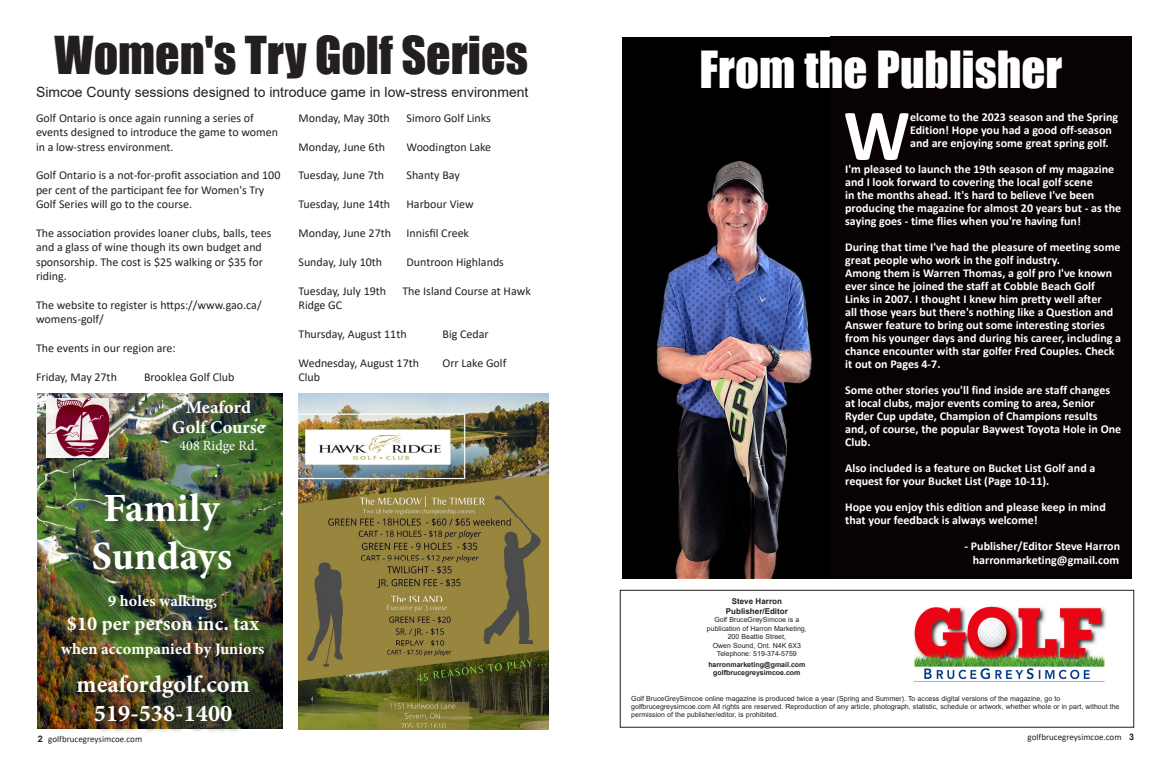
<style>
.page{position:relative;width:1170px;height:765px;background:#fff}
.page>*{position:absolute;margin:0;border:0;box-sizing:border-box;transform-origin:0 0}
.Paragraph_Style_1{font:700 73.4px "Calibri";color:#fff}
.t1{font:48px "Impact";color:#231f20}
.t2{font:47px "Impact";color:#fff}
.t3{font:40px/48px "Minion Variable Concept";letter-spacing:.02em;color:#fff;text-align:center}
.t4{font:24px/28.8px "Minion Variable Concept";letter-spacing:.02em;color:#fff;text-align:center}
.t5{font:20px "Minion Variable Concept";letter-spacing:.025em;color:#fff}
.t6{font:18px/20px "Minion Variable Concept";letter-spacing:.02em;color:#fff;text-align:center}
.t7{font:16px "Minion Variable Concept";letter-spacing:.02em;color:#fff}
.t8{font:14px "Arial";color:#231f20}
.t9{font:14px "Minion Pro";color:#fff}
.Paragraph_Style_1-2{font:700 12px/13px "Calibri";color:#fff}
.t10{font:12px/14.4px "Calibri";color:#231f20}
.t11{font:9px "Calibri";color:#231f20}
.t12{font:700 8px "Arial";color:#231f20}
.t13{font:7px/8.4px "Arial";color:#231f20;text-align:center}
.t14{font:700 7px "Arial";color:#231f20}
.s1{font-family:"Arial";font-weight:700}
</style>
<div class="page">
<img style="left:38px;top:393px;width:244px;height:336px">
<img style="left:46px;top:399px;width:63px;height:59px">
<div style="left:79px;top:677px;width:182px;height:56px;background:#231f20;opacity:.81"></div>
<div style="left:95px;top:494px;width:148px;height:96px;background:#231f20;opacity:.64"></div>
<div style="left:64px;top:597px;width:212px;height:73px;background:#231f20;opacity:.9"></div>
<div style="left:620px;top:590px;width:514px;height:138px;border:1px solid #231f20"></div>
<img style="left:913px;top:606px;width:193px;height:76px">
<img style="left:622px;top:37px;width:209px;height:542px">
<div style="left:831px;top:36px;width:301px;height:543px;background:#080302"></div>
<img style="left:298px;top:393px;width:251px;height:337px">
<p class="t1" style="left:55px;top:18px;width:475px">Women's Try Golf Series</p>
<p class="t8" style="left:36px;top:82px;width:494px">Simcoe County sessions designed to introduce game in low-stress environment</p>
<p class="t10" style="left:36px;top:110px;width:244px">Golf Ontario is once again running a series of events designed to introduce the game to women in a low-stress environment.</p>
<p class="t10" style="left:36px;top:168px;width:246px">Golf Ontario is a not-for-profit association and 100 per cent of the participant fee for Women's Try<br>Golf Series will go to the course.</p>
<p class="t10" style="left:36px;top:226px;width:237px">The association provides loaner clubs, balls, tees and a glass of wine though its own budget and sponsorship. The cost is $25 walking or $35 for riding.</p>
<p class="t10" style="left:36px;top:298px;width:227px">The website to register is https://www.gao.ca/ womens-golf/</p>
<p class="t10" style="left:36px;top:341px;width:141px">The events in our region are:</p>
<p class="t10" style="left:36px;top:370px;width:82px">Friday, May 27th</p>
<p class="t10" style="left:144px;top:370px;width:92px">Brooklea Golf Club</p>
<p class="t6" style="left:172px;top:397px;width:94px">Meaford<br>Golf Course</p>
<p class="t9" style="left:180px;top:436px;width:80px">408 Ridge Rd.</p>
<p class="t3" style="left:91px;top:483px;width:142px">Family<br>Sundays</p>
<p class="t7" style="left:108px;top:590px;width:110px">9 holes walking,</p>
<p class="t5" style="left:67px;top:610px;width:193px">$10 per person inc. tax</p>
<p class="t7" style="left:61px;top:638px;width:204px">when accompanied by Juniors</p>
<p class="t4" style="left:77px;top:670px;width:174px">meafordgolf.com<br>519-538-1400</p>
<p class="t11" style="left:38px;top:732px;width:106px"><span class="s1">2</span> golfbrucegreysimcoe.com</p>
<p class="t10" style="left:298px;top:110px;width:93px">Monday, May 30th</p>
<p class="t10" style="left:406px;top:110px;width:86px">Simoro Golf Links</p>
<p class="t10" style="left:298px;top:139px;width:88px">Monday, June 6th</p>
<p class="t10" style="left:406px;top:139px;width:86px">Woodington Lake</p>
<p class="t10" style="left:298px;top:168px;width:87px">Tuesday, June 7th</p>
<p class="t10" style="left:406px;top:168px;width:55px">Shanty Bay</p>
<p class="t10" style="left:298px;top:197px;width:93px">Tuesday, June 14th</p>
<p class="t10" style="left:406px;top:197px;width:69px">Harbour View</p>
<p class="t10" style="left:298px;top:226px;width:94px">Monday, June 27th</p>
<p class="t10" style="left:406px;top:226px;width:64px">Innisfil Creek</p>
<p class="t10" style="left:298px;top:254px;width:85px">Sunday, July 10th</p>
<p class="t10" style="left:406px;top:254px;width:99px">Duntroon Highlands</p>
<p class="t10" style="left:298px;top:283px;width:89px">Tuesday, July 19th</p>
<p class="t10" style="left:402px;top:283px;width:130px">The Island Course at Hawk</p>
<p class="t10" style="left:298px;top:298px;width:45px">Ridge GC</p>
<p class="t10" style="left:298px;top:326px;width:110px">Thursday, August 11th</p>
<p class="t10" style="left:442px;top:326px;width:48px">Big Cedar</p>
<p class="t10" style="left:298px;top:355px;width:122px">Wednesday, August 17th</p>
<p class="t10" style="left:442px;top:355px;width:65px">Orr Lake Golf</p>
<p class="t10" style="left:298px;top:370px;width:23px">Club</p>
<p class="t2" style="left:699px;top:33px;width:364px">From the Publisher</p>
<p class="Paragraph_Style_1" style="left:844px;top:84px;width:68px">W</p>
<p class="Paragraph_Style_1-2" style="left:910px;top:110px;width:210px">elcome to the 2023 season and the Spring<br>Edition! Hope you had a good off-season and are enjoying some great spring golf.</p>
<p class="Paragraph_Style_1-2" style="left:845px;top:162px;width:277px">I'm pleased to launch the 19th season of my magazine and I look forward to covering the local golf scene<br>in the months ahead. It's hard to believe I've been producing the magazine for almost 20 years but - as the saying goes - time flies when you're having fun!</p>
<p class="Paragraph_Style_1-2" style="left:845px;top:240px;width:278px">During that time I've had the pleasure of meeting some great people who work in the golf industry.<br>Among them is Warren Thomas, a golf pro I've known ever since he joined the staff at Cobble Beach Golf Links in 2007. I thought I knew him pretty well after<br>all those years but there's nothing like a Question and Answer feature to bring out some interesting stories from his younger days and during his career, including a chance encounter with star golfer Fred Couples. Check it out on Pages 4-7.</p>
<p class="Paragraph_Style_1-2" style="left:845px;top:383px;width:278px">Some other stories you'll find inside are staff changes at local clubs, major events coming to area, Senior Ryder Cup update, Champion of Champions results and, of course, the popular Baywest Toyota Hole in One Club.</p>
<p class="Paragraph_Style_1-2" style="left:845px;top:461px;width:252px">Also included is a feature on Bucket List Golf and a request for your Bucket List (Page 10-11).</p>
<p class="Paragraph_Style_1-2" style="left:845px;top:500px;width:262px">Hope you enjoy this edition and please keep in mind that your feedback is always welcome!</p>
<p class="Paragraph_Style_1-2" style="left:965px;top:538px;width:157px;line-height:14.4px;text-align:right">- Publisher/Editor Steve Harron harronmarketing@gmail.com</p>
<p class="t12" style="left:732px;top:596px;width:52px">Steve Harron</p>
<p class="t12" style="left:726px;top:606px;width:63px">Publisher/Editor</p>
<p class="t13" style="left:707px;top:616px;width:101px">Golf BruceGreySimcoe is a publication of Harron Marketing,</p>
<p class="t13" style="left:713px;top:633px;width:90px">200 Beattie Street,<br>Owen Sound, Ont. N4K 6X3</p>
<p class="t13" style="left:717px;top:649px;width:81px">Telephone: 519-374-5759</p>
<p class="t14" style="left:708px;top:659px;width:99px">harronmarketing@gmail.com</p>
<p class="t14" style="left:713px;top:667px;width:89px">golfbrucegreysimcoe.com</p>
<p class="t13" style="left:631px;top:694px;width:490px;line-height:8px;text-align:left">Golf BruceGreySimcoe online magazine is produced twice a year (Spring and Summer). To access digital versions of the magazine, go to golfbrucegreysimcoe.com All rights are reserved. Reproduction of any article, photograph, statistic, schedule or artwork, whether whole or in part, without the permission of the publisher/editor, is prohibited.</p>
<p class="t11" style="left:1028px;top:731px;width:108px">golfbrucegreysimcoe.com <span class="s1">3</span></p>
</div>
